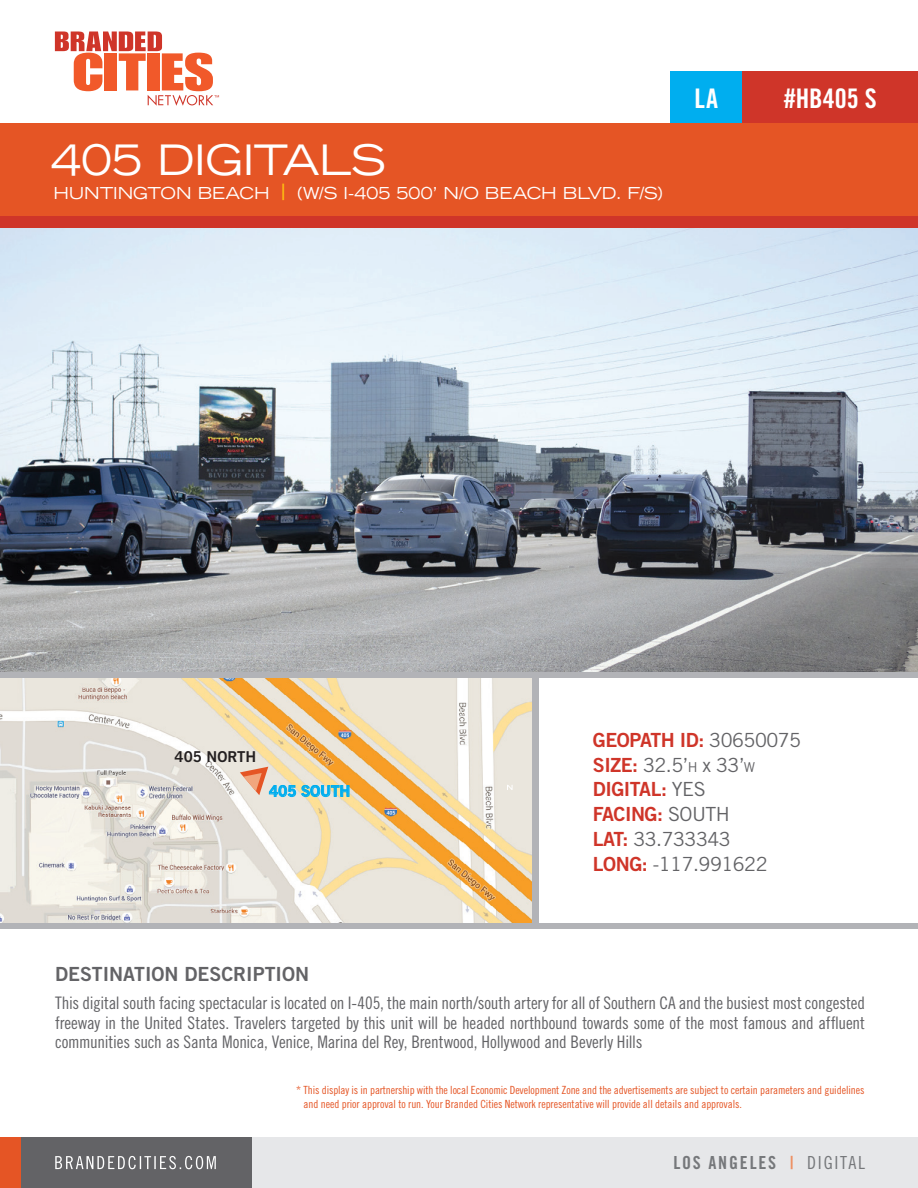
<style>
.page{position:relative;width:918px;height:1188px;background:#fff}
.page>*{position:absolute;margin:0;border:0;box-sizing:border-box;transform-origin:0 0}
.t1{font:expanded 42px "Trade Gothic LT Std";letter-spacing:-.01em;color:#fff}
.t2{font:27px "Trade Gothic LT Std Bd Cn 20";color:#fff}
.t3{font:19.5px/24.8px "Trade Gothic LT Std";letter-spacing:-.025em;color:#636366}
.t4{font:19.5px/24.8px "Trade Gothic LT Std Bd 2";letter-spacing:-.025em;color:#cf3529}
.t5{font:19.5px "Trade Gothic LT Std Bd 2";color:#636366}
.t6{font:18px "Trade Gothic LT Std Bd Cn 20";letter-spacing:.1em;color:#76787b}
.t7{font:17.25px/19.5px "Trade Gothic LT Std Cn 18";letter-spacing:-.01em;color:#636366;text-align:justify}
.t8{font:expanded 16.5px "Trade Gothic LT Std";letter-spacing:-.01em;color:#fff}
.t9{font:15px "Trade Gothic LT Std Bd 2";color:#00aeef}
.t10{font:15px "Trade Gothic LT Std Bd 2";color:#231f20}
.t11{font:11.25px/13.5px "Trade Gothic LT Std Cn 18";letter-spacing:-.005em;color:#e55525}
.s1{font-weight:700;color:#fdbe12}
.s2{font-family:"Trade Gothic LT Std";color:#636366}
.s3{font-family:"Trade Gothic LT Std Bd 2";color:#cf3529}
.s4{font-size:13.65px}
.s5{color:#ee8f61}
.s6{font-family:"Trade Gothic LT Std Cn 18"}
</style>
<div class="page">
<img style="left:0;top:228px;width:918px;height:444px">
<div style="left:725px;top:71px;width:193px;height:53px;background:#cf3529"></div>
<div style="left:671px;top:71px;width:71px;height:53px;background:#00aeef"></div>
<img style="left:0;top:678px;width:532px;height:245px">
<div style="left:532px;top:673px;width:7px;height:255px;background:#b2b3b7"></div>
<div style="left:0;top:123px;width:918px;height:94px;background:#e55525"></div>
<div style="left:0;top:217px;width:918px;height:11px;background:#cf3529"></div>
<svg style="left:507px;top:785px;width:6px;height:5px"></svg>
<div style="left:0;top:923px;width:918px;height:6px;background:#b2b3b7"></div>
<div style="left:0;top:672px;width:918px;height:6px;background:#b2b3b7"></div>
<svg style="left:55px;top:31px;width:164px;height:75px"></svg>
<div style="left:243px;top:1137px;width:675px;height:51px;background:#e6e7e9"></div>
<div style="left:19px;top:1137px;width:233px;height:51px;background:#636366"></div>
<div style="left:0;top:1137px;width:21px;height:51px;background:#e55525"></div>
<svg style="left:55px;top:1156px;width:161px;height:13px"></svg>
<svg style="left:240px;top:767px;width:109px;height:30px;background:#d1cab1"></svg>
<h1 class="t1" style="left:51px;top:132px;width:337px">405 DIGITALS</h1>
<p class="t8" style="left:53px;top:182px;width:611px">HUNTINGTON BEACH <span class="s1">|</span> (W/S I-405 500’ N/O BEACH BLVD. F/S)</p>
<h2 class="t2" style="left:694px;top:82px;width:25px">LA</h2>
<h2 class="t2" style="left:784px;top:82px;width:94px">#HB405 S</h2>
<p class="t10" style="left:175px;top:747px;width:83px">405 NORTH</p>
<p class="t9" style="left:269px;top:782px;width:83px">405 SOUTH</p>
<p class="t4" style="left:593px;top:727px;width:210px">GEOPATH ID: <span class="s2">30650075</span></p>
<p class="t3" style="left:593px;top:752px;width:164px"><span class="s3">SIZE:</span> 32.5’<span class="s4">h</span> x 33’<span class="s4">w</span></p>
<p class="t4" style="left:593px;top:777px;width:139px">DIGITAL: <span class="s2">YES<br></span>FACING: <span class="s2">SOUTH</span></p>
<p class="t3" style="left:593px;top:826px;width:176px"><span class="s3">LAT:</span> 33.733343<br><span class="s3">LONG:</span> -117.991622</p>
<p class="t5" style="left:55px;top:962px;width:256px">DESTINATION DESCRIPTION</p>
<p class="t7" style="left:55px;top:993px;width:812px">This digital south facing spectacular is located on I-405, the main north/south artery for all of Southern CA and the busiest most congested freeway in the United States. Travelers targeted by this unit will be headed northbound towards some of the most famous and affluent communities such as Santa Monica, Venice, Marina del Rey, Brentwood, Hollywood and Beverly Hills</p>
<p class="t11" style="left:304px;top:1083px;width:562px;text-indent:-8px">* This display is in partnership with the local Economic Development Zone and the advertisements are subject to certain parameters and guidelines and need prior approval to run. Your Branded Cities Network representative will provide all details and approvals.</p>
<p class="t6" style="left:673px;top:1152px;width:193px">LOS ANGELES <span class="s5">|</span> <span class="s6">DIGITAL</span></p>
</div>
